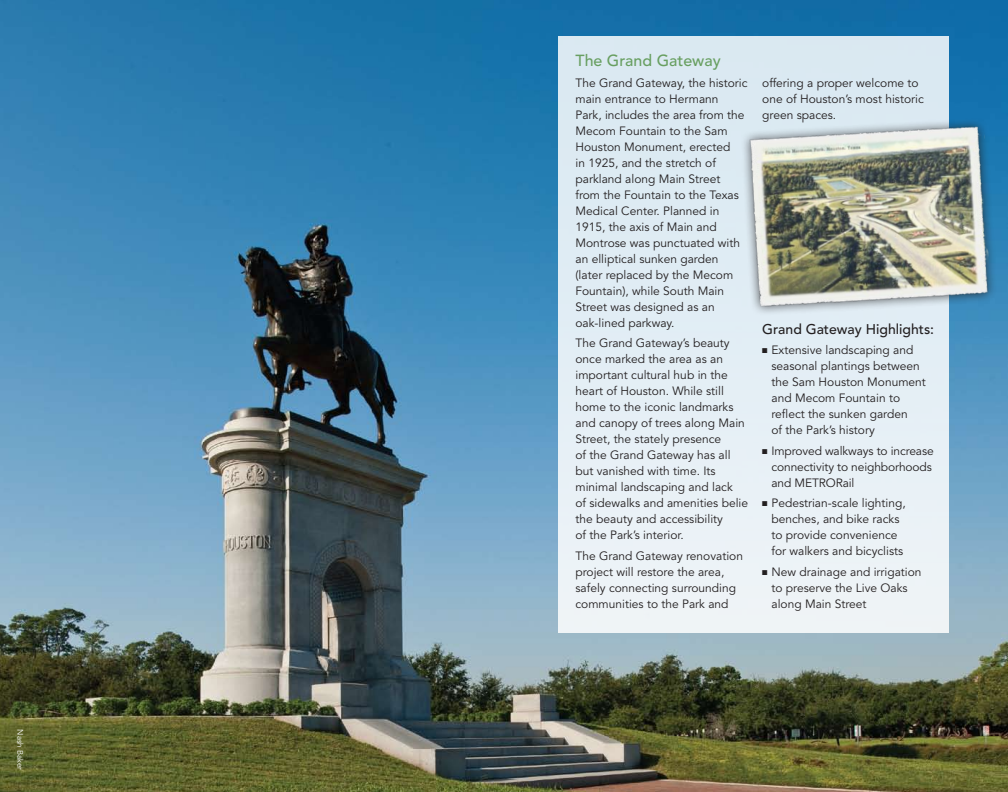
<style>
.page{position:relative;width:1008px;height:792px;background:#fff}
.page>*{position:absolute;margin:0;border:0;box-sizing:border-box;transform-origin:0 0}
.t1{font:500 16px "Avenir";color:#689f61}
.t2{font:500 14px "Avenir";color:#231f20}
.t3{font:12px/16px "Avenir";color:#231f20}
.t4{font:8px "Avenir";color:#fff}
</style>
<div class="page">
<img style="left:0;top:0;width:1008px;height:792px">
<div style="left:558px;top:36px;width:391px;height:596px;background:#e5eff5"></div>
<div style="left:740px;top:116px;width:268px;height:218px;background:#231f20;opacity:.75"></div>
<img style="left:744px;top:122px;width:250px;height:191px">
<p class="t4" style="left:25px;top:729px;width:42px;rotate:90deg">Nash Baker</p>
<h1 class="t1" style="left:576px;top:51px;width:147px">The Grand Gateway</h1>
<p class="t3" style="left:576px;top:75px;width:173px">The Grand Gateway, the historic main entrance to Hermann<br>Park, includes the area from the<br>Mecom Fountain to the Sam<br>Houston Monument, erected<br>in 1925, and the stretch of parkland along Main Street from the Fountain to the Texas<br>Medical Center. Planned in<br>1915, the axis of Main and<br>Montrose was punctuated with an elliptical sunken garden (later replaced by the Mecom<br>Fountain), while South Main<br>Street was designed as an oak-lined parkway.</p>
<p class="t3" style="left:576px;top:335px;width:174px">The Grand Gateway’s beauty once marked the area as an important cultural hub in the heart of Houston. While still home to the iconic landmarks and canopy of trees along Main<br>Street, the stately presence<br>of the Grand Gateway has all but vanished with time. Its minimal landscaping and lack<br>of sidewalks and amenities belie the beauty and accessibility<br>of the Park’s interior.</p>
<p class="t3" style="left:576px;top:548px;width:169px">The Grand Gateway renovation project will restore the area, safely connecting surrounding communities to the Park and</p>
<p class="t3" style="left:762px;top:75px;width:163px">offering a proper welcome to one of Houston’s most historic green spaces.</p>
<p class="t2" style="left:762px;top:321px;width:173px">Grand Gateway Highlights:</p>
<p class="t3" style="left:771px;top:342px;width:156px;text-indent:-9px">■ Extensive landscaping and seasonal plantings between the Sam Houston Monument and Mecom Fountain to reflect the sunken garden<br>of the Park’s history</p>
<p class="t3" style="left:771px;top:443px;width:164px;text-indent:-9px">■ Improved walkways to increase connectivity to neighborhoods and METRORail</p>
<p class="t3" style="left:762px;top:495px;width:145px;text-align:center">■ Pedestrian-scale lighting, benches, and bike racks<br>to provide convenience for walkers and bicyclists</p>
<p class="t3" style="left:771px;top:564px;width:152px;text-indent:-9px">■ New drainage and irrigation to preserve the Live Oaks along Main Street</p>
</div>
